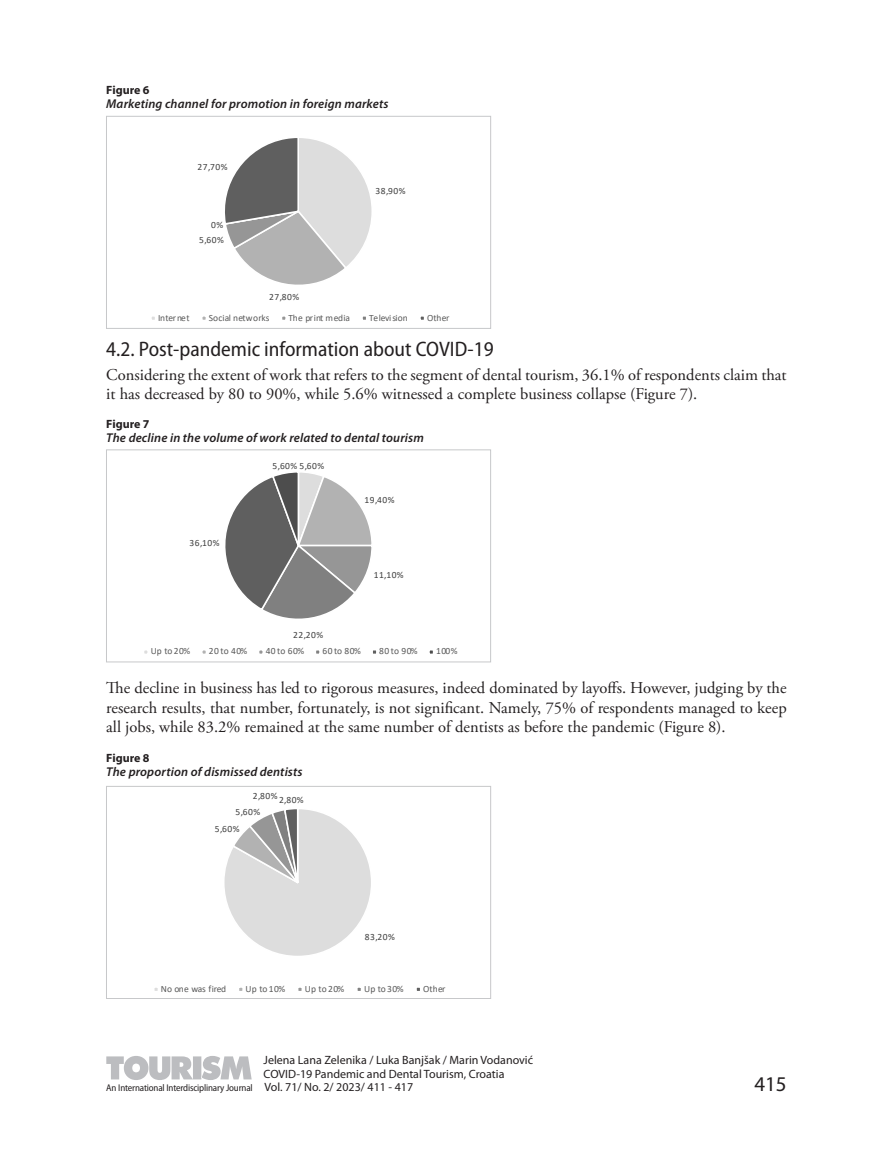
<style>
.page{position:relative;width:893px;height:1149px;background:#fff}
.page>*{position:absolute;margin:0;border:0;box-sizing:border-box;transform-origin:0 0}
.TXT_MEDJUNASLOV_1_1{font:semi-condensed 21px "Myriad Pro";color:#231f20}
.t1{font:21px "Myriad Pro";color:#231f20}
.TXT_BODY{font:16.5px/19.5px "Adobe Garamond Pro";color:#231f20}
.TABLE_NASLOV{font:italic 600 12.75px "Myriad Pro";letter-spacing:.01em;color:#231f20}
.t2{font:12px/13.5px "Myriad Pro";color:#231f20}
.Table-Figure{font:700 12px "Myriad Pro";color:#231f20}
.t3{font:10.5px "Arial";letter-spacing:.02em;color:#000}
.t4{font:semi-condensed 9.75px "Myriad Pro";letter-spacing:-.015em;color:#231f20}
.t5{font:9.45px "Calibri";color:#595959}
.t6{font:9.45px "Calibri";letter-spacing:.05em;color:#404040}
.s1{font-stretch:normal;font-size:12px}
</style>
<div class="page">
<svg style="left:106px;top:1056px;width:146px;height:23px"></svg>
<svg style="left:152px;top:138px;width:272px;height:182px"></svg>
<div style="left:106px;top:116px;width:385px;height:212px;border:1px solid #c7c8ca"></div>
<svg style="left:144px;top:472px;width:289px;height:182px"></svg>
<div style="left:106px;top:449px;width:385px;height:213px;border:1px solid #c7c8ca"></div>
<svg style="left:154px;top:809px;width:266px;height:182px"></svg>
<div style="left:106px;top:786px;width:385px;height:212px;border:1px solid #c7c8ca"></div>
<p class="Table-Figure" style="left:106px;top:82px;width:45px">Figure 6</p>
<p class="TABLE_NASLOV" style="left:106px;top:97px;width:284px">Marketing channel for promotion in foreign markets</p>
<p class="t6" style="left:197px;top:160px;width:32px">27,70%</p>
<p class="t6" style="left:211px;top:218px;width:14px">0%</p>
<p class="t6" style="left:199px;top:233px;width:26px">5,60%</p>
<p class="t6" style="left:269px;top:290px;width:32px">27,80%</p>
<p class="t6" style="left:376px;top:185px;width:32px">38,90%</p>
<p class="t5" style="left:158px;top:311px;width:33px">Internet</p>
<p class="t5" style="left:209px;top:311px;width:62px">Social networks</p>
<p class="t5" style="left:289px;top:311px;width:63px">The print media</p>
<p class="t5" style="left:369px;top:311px;width:40px">Television</p>
<p class="t5" style="left:427px;top:311px;width:24px">Other</p>
<p class="TXT_MEDJUNASLOV_1_1" style="left:106px;top:337px;width:389px">4.2. Post-pandemic information about COVID-19</p>
<p class="TXT_BODY" style="left:106px;top:365px;width:682px">Considering the extent of work that refers to the segment of dental tourism, 36.1% of respondents claim that it has decreased by 80 to 90%, while 5.6% witnessed a complete business collapse (Figure 7).</p>
<p class="Table-Figure" style="left:106px;top:416px;width:45px">Figure 7</p>
<p class="TABLE_NASLOV" style="left:106px;top:431px;width:319px">The decline in the volume of work related to dental tourism</p>
<p class="t6" style="left:190px;top:536px;width:31px">36,10%</p>
<p class="t6" style="left:273px;top:459px;width:53px">5,60% 5,60%</p>
<p class="t6" style="left:293px;top:627px;width:31px">22,20%</p>
<p class="t6" style="left:364px;top:492px;width:31px">19,40%</p>
<p class="t6" style="left:374px;top:568px;width:31px">11,10%</p>
<p class="t5" style="left:151px;top:644px;width:41px">Up to 20%</p>
<p class="t5" style="left:209px;top:644px;width:40px">20 to 40%</p>
<p class="t5" style="left:266px;top:644px;width:40px">40 to 60%</p>
<p class="t5" style="left:322px;top:644px;width:40px">60 to 80%</p>
<p class="t5" style="left:379px;top:644px;width:40px">80 to 90%</p>
<p class="t5" style="left:436px;top:644px;width:23px">100%</p>
<p class="TXT_BODY" style="left:106px;top:678px;width:682px;text-align:justify">The decline in business has led to rigorous measures, indeed dominated by layoffs. However, judging by the research results, that number, fortunately, is not significant. Namely, 75% of respondents managed to keep all jobs, while 83.2% remained at the same number of dentists as before the pandemic (Figure 8).</p>
<p class="Table-Figure" style="left:106px;top:749px;width:45px">Figure 8</p>
<p class="TABLE_NASLOV" style="left:106px;top:764px;width:198px">The proportion of dismissed dentists</p>
<p class="t3" style="left:117px;top:684px;width:338px">Picture 7. The decline in the volume of work related to dental tourism.</p>
<p class="t6" style="left:253px;top:791px;width:52px">2,80%2,80%</p>
<p class="t6" style="left:235px;top:805px;width:26px">5,60%</p>
<p class="t6" style="left:215px;top:822px;width:26px">5,60%</p>
<p class="t6" style="left:365px;top:929px;width:32px">83,20%</p>
<p class="t5" style="left:161px;top:981px;width:67px">No one was fired</p>
<p class="t5" style="left:246px;top:981px;width:41px">Up to 10%</p>
<p class="t5" style="left:305px;top:981px;width:41px">Up to 20%</p>
<p class="t5" style="left:364px;top:981px;width:41px">Up to 30%</p>
<p class="t5" style="left:423px;top:981px;width:24px">Other</p>
<p class="t2" style="left:264px;top:1053px;width:271px">Jelena Lana Zelenika / Luka Banjšak / Marin Vodanović<br>COVID-19 Pandemic and Dental Tourism, Croatia</p>
<p class="t4" style="left:106px;top:1081px;width:308px">An International Interdisciplinary Journal <span class="s1">Vol. 71/ No. 2/ 2023/ 411 - 417</span></p>
<p class="t1" style="left:754px;top:1070px;width:34px">415</p>
</div>
